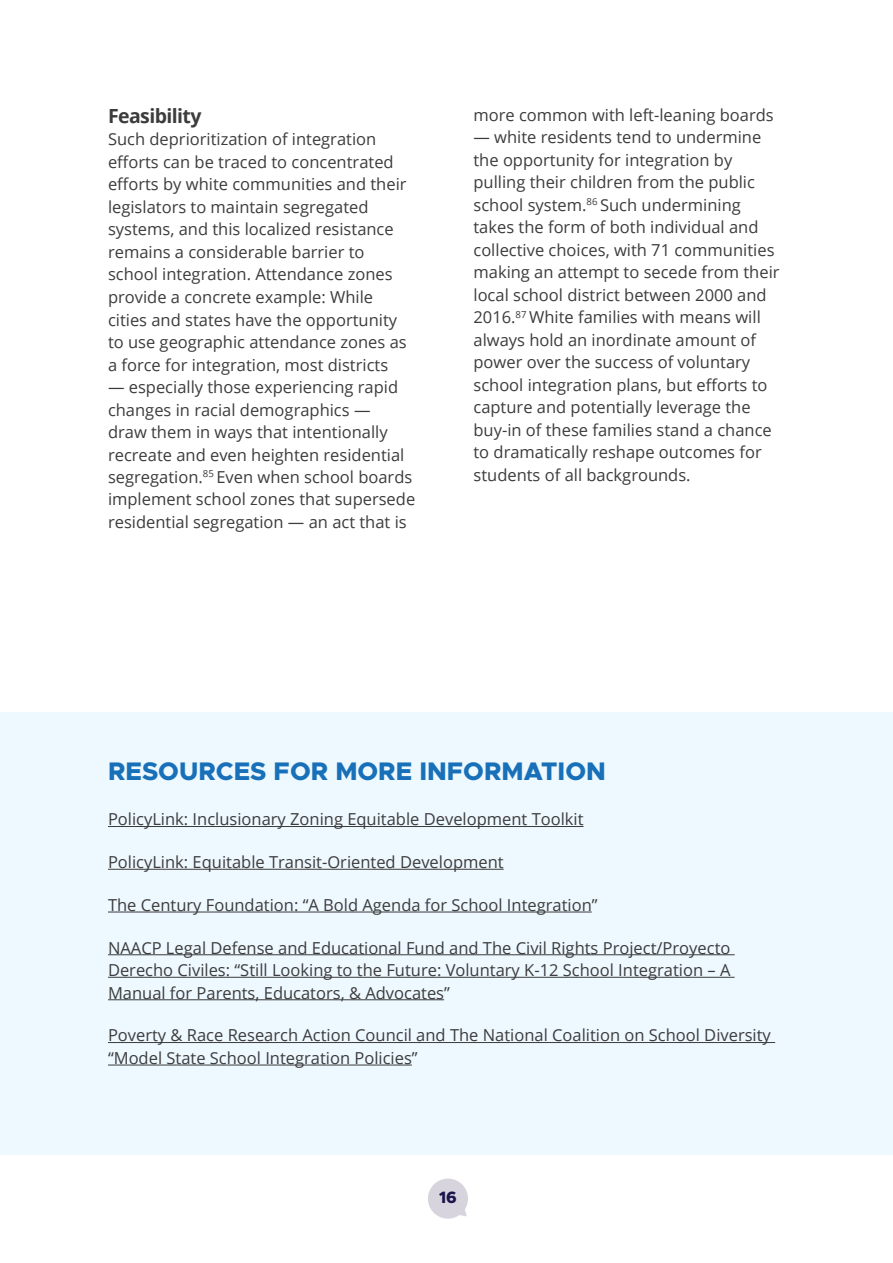
<style>
.page{position:relative;width:893px;height:1263px;background:#fff}
.page>*{position:absolute;margin:0;border:0;box-sizing:border-box;transform-origin:0 0}
.t1{font:800 25.5px "Metropolis";color:#1870b9}
.t2{font:700 19.5px "Open Sans";letter-spacing:-.03em;color:#3c3c3c}
.t3{font:16.5px/22.5px "Open Sans";color:#3c3c3c}
.t4{font:800 16.5px "Metropolis";color:#1c154c}
</style>
<div class="page">
<svg style="left:428px;top:1178px;width:40px;height:41px"></svg>
<div style="left:0;top:713px;width:893px;height:442px;background:#eef8ff"></div>
<hr style="left:108px;top:826px;width:476px;height:1px;background:#3c3c3c">
<hr style="left:108px;top:869px;width:396px;height:1px;background:#3c3c3c">
<hr style="left:108px;top:911px;width:484px;height:1px;background:#3c3c3c">
<hr style="left:108px;top:954px;width:627px;height:1px;background:#3c3c3c">
<hr style="left:108px;top:977px;width:627px;height:1px;background:#3c3c3c">
<hr style="left:108px;top:999px;width:336px;height:1px;background:#3c3c3c">
<hr style="left:108px;top:1042px;width:667px;height:1px;background:#3c3c3c">
<hr style="left:108px;top:1064px;width:304px;height:1px;background:#3c3c3c">
<p class="t2" style="left:108px;top:102px;width:95px">Feasibility</p>
<p class="t3" style="left:108px;top:128px;width:300px">Such deprioritization of integration efforts can be traced to concentrated efforts by white communities and their legislators to maintain segregated systems, and this localized resistance remains a considerable barrier to school integration. Attendance zones provide a concrete example: While cities and states have the opportunity to use geographic attendance zones as a force for integration, most districts</p>
<p class="t3" style="left:108px;top:375px;width:309px">— especially those experiencing rapid changes in racial demographics —<br>draw them in ways that intentionally recreate and even heighten residential segregation.<sup>85</sup> Even when school boards implement school zones that supersede residential segregation — an act that is</p>
<p class="t3" style="left:473px;top:103px;width:302px">more common with left-leaning boards</p>
<p class="t3" style="left:473px;top:125px;width:308px">— white residents tend to undermine the opportunity for integration by pulling their children from the public school system.<sup>86</sup> Such undermining takes the form of both individual and collective choices, with 71 communities making an attempt to secede from their local school district between 2000 and 2016.<sup>87</sup> White families with means will always hold an inordinate amount of power over the success of voluntary school integration plans, but efforts to capture and potentially leverage the buy-in of these families stand a chance to dramatically reshape outcomes for students of all backgrounds.</p>
<h1 class="t1" style="left:108px;top:755px;width:499px">RESOURCES FOR MORE INFORMATION</h1>
<p class="t3" style="left:108px;top:808px;width:477px">PolicyLink: Inclusionary Zoning Equitable Development Toolkit</p>
<p class="t3" style="left:108px;top:850px;width:397px">PolicyLink: Equitable Transit-Oriented Development</p>
<p class="t3" style="left:108px;top:893px;width:491px">The Century Foundation: “A Bold Agenda for School Integration”</p>
<p class="t3" style="left:108px;top:936px;width:624px;text-align:justify">NAACP Legal Defense and Educational Fund and The Civil Rights Project/Proyecto Derecho Civiles: “Still Looking to the Future: Voluntary K-12 School Integration – A Manual for Parents, Educators, &amp; Advocates”</p>
<p class="t3" style="left:108px;top:1024px;width:664px">Poverty &amp; Race Research Action Council and The National Coalition on School Diversity “Model State School Integration Policies”</p>
<p class="t4" style="left:439px;top:1187px;width:19px">16</p>
</div>
